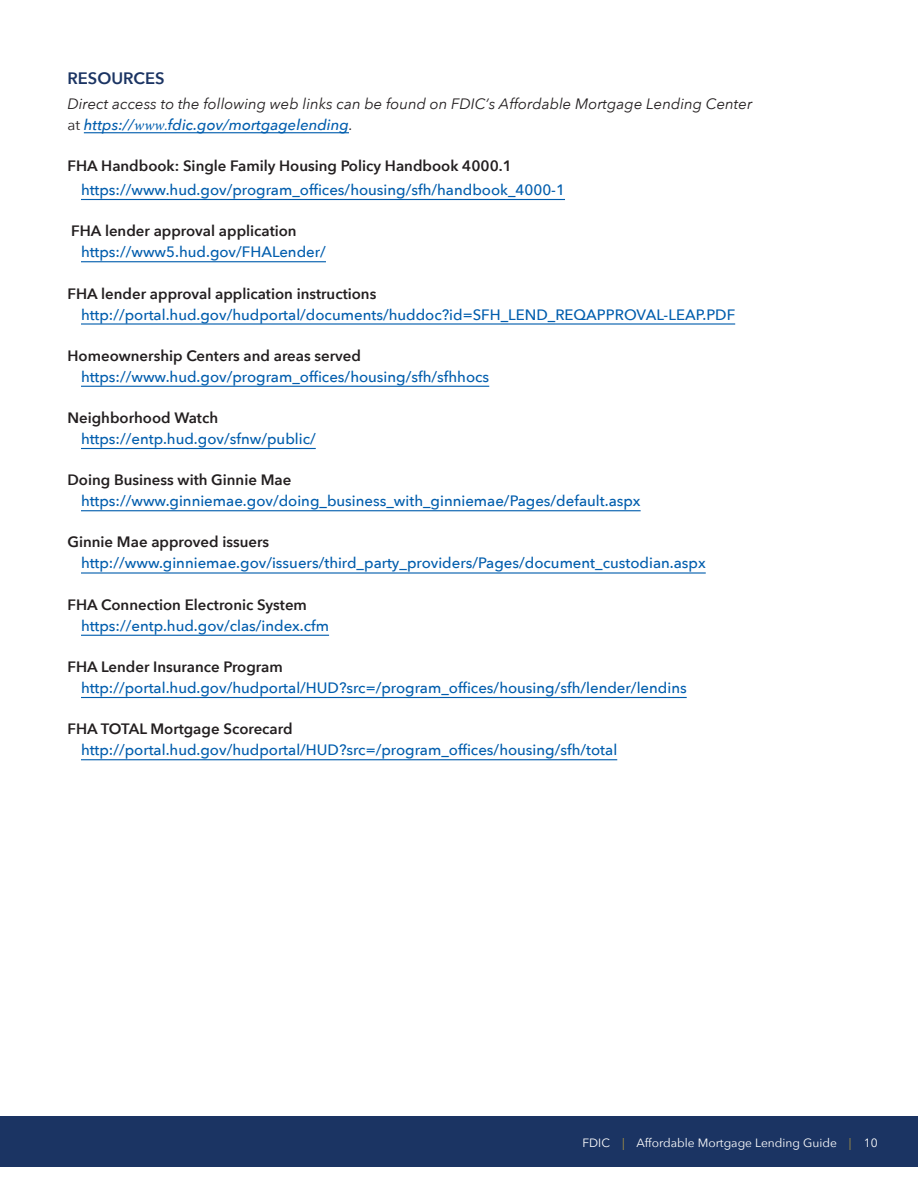
<style>
.page{position:relative;width:918px;height:1188px;background:#fff}
.page>*{position:absolute;margin:0;border:0;box-sizing:border-box;transform-origin:0 0}
.t1{font:600 16.5px "Avenir Next";color:#1b3463}
.t2{font:500 15px "Avenir Next";color:#015dad}
.t3{font:600 15px "Avenir Next";color:#231f20}
.t4{font:italic 15px "Avenir Next";color:#231f20}
.t5{font:italic 500 15px "Avenir Next";color:#015dad}
.t6{font:12px "Avenir Next";color:#fff}
.s1{font-weight:400;font-style:normal;color:#231f20}
.s2{font-family:"Minion Pro";font-weight:400}
.s3{font-weight:400;color:#231f20}
.s4{color:#ad9441}
</style>
<div class="page">
<div style="left:0;top:1116px;width:918px;height:50px;background:#1b3463"></div>
<hr style="left:81px;top:759px;width:536px;height:1px;background:#015dad">
<hr style="left:81px;top:697px;width:606px;height:1px;background:#015dad">
<hr style="left:81px;top:635px;width:248px;height:1px;background:#015dad">
<hr style="left:81px;top:572px;width:625px;height:2px;background:#015dad">
<hr style="left:81px;top:510px;width:560px;height:1px;background:#015dad">
<hr style="left:81px;top:448px;width:235px;height:1px;background:#015dad">
<hr style="left:81px;top:386px;width:408px;height:1px;background:#015dad">
<hr style="left:81px;top:323px;width:654px;height:2px;background:#015dad">
<hr style="left:81px;top:261px;width:245px;height:1px;background:#015dad">
<hr style="left:81px;top:199px;width:484px;height:1px;background:#015dad">
<hr style="left:84px;top:132px;width:265px;height:1px;background:#015dad">
<h4 class="t1" style="left:68px;top:64px;width:99px">RESOURCES</h4>
<p class="t4" style="left:68px;top:91px;width:686px">Direct access to the following web links can be found on FDIC’s Affordable Mortgage Lending Center</p>
<p class="t5" style="left:68px;top:112px;width:287px"><span class="s1">at</span> https://<span class="s2">www.</span>fdic.gov/mortgagelending<span class="s3">.</span></p>
<h5 class="t3" style="left:68px;top:153px;width:446px">FHA Handbook: Single Family Housing Policy Handbook 4000.1</h5>
<p class="t2" style="left:81px;top:177px;width:486px">https://www.hud.gov/program_offices/housing/sfh/handbook_4000-1</p>
<h5 class="t3" style="left:71px;top:218px;width:227px">FHA lender approval application</h5>
<p class="t2" style="left:81px;top:239px;width:246px">https://www5.hud.gov/FHALender/</p>
<h5 class="t3" style="left:68px;top:280px;width:310px">FHA lender approval application instructions</h5>
<p class="t2" style="left:81px;top:302px;width:656px">http://portal.hud.gov/hudportal/documents/huddoc?id=SFH_LEND_REQAPPROVAL-LEAP.PDF</p>
<h5 class="t3" style="left:68px;top:343px;width:295px">Homeownership Centers and areas served</h5>
<p class="t2" style="left:81px;top:364px;width:410px">https://www.hud.gov/program_offices/housing/sfh/sfhhocs</p>
<h5 class="t3" style="left:68px;top:405px;width:152px">Neighborhood Watch</h5>
<p class="t2" style="left:81px;top:426px;width:236px">https://entp.hud.gov/sfnw/public/</p>
<h5 class="t3" style="left:68px;top:467px;width:225px">Doing Business with Ginnie Mae</h5>
<p class="t2" style="left:81px;top:488px;width:561px">https://www.ginniemae.gov/doing_business_with_ginniemae/Pages/default.aspx</p>
<p class="t3" style="left:68px;top:529px;width:203px">Ginnie Mae approved issuers</p>
<p class="t2" style="left:81px;top:551px;width:626px">http://www.ginniemae.gov/issuers/third_party_providers/Pages/document_custodian.aspx</p>
<p class="t3" style="left:68px;top:592px;width:241px">FHA Connection Electronic System</p>
<p class="t2" style="left:81px;top:613px;width:250px">https://entp.hud.gov/clas/index.cfm</p>
<p class="t3" style="left:68px;top:654px;width:217px">FHA Lender Insurance Program</p>
<p class="t2" style="left:81px;top:675px;width:607px">http://portal.hud.gov/hudportal/HUD?src=/program_offices/housing/sfh/lender/lendins</p>
<p class="t3" style="left:68px;top:716px;width:227px">FHA TOTAL Mortgage Scorecard</p>
<p class="t2" style="left:81px;top:737px;width:538px">http://portal.hud.gov/hudportal/HUD?src=/program_offices/housing/sfh/total</p>
<p class="t6" style="left:582px;top:1133px;width:297px">FDIC <span class="s4">|</span> Affordable Mortgage Lending Guide <span class="s4">|</span> 10</p>
</div>
